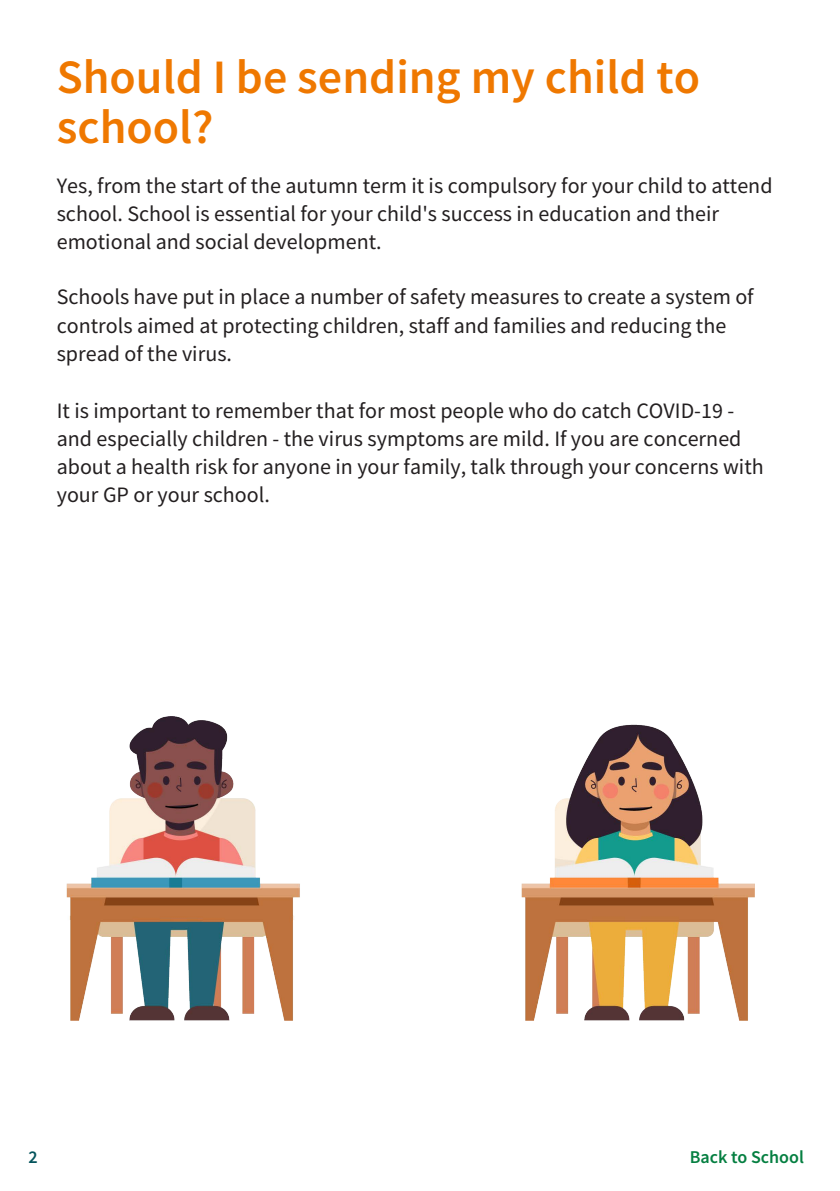
<style>
.page{position:relative;width:840px;height:1191px;background:#fff}
.page>*{position:absolute;margin:0;border:0;box-sizing:border-box;transform-origin:0 0}
.Body{font:600 48px/50px "Source Sans Pro";color:#ef7800}
.Body-2{font:22px/28px "Source Sans Pro";color:#231f20}
.t1{font:600 18px "Source Sans Pro";color:#057f41}
.t2{font:600 18px "Source Sans Pro";color:#04545c}
</style>
<div class="page">
<img style="left:66px;top:716px;width:688px;height:304px">
<p class="Body" style="left:57px;top:53px;width:644px">Should I be sending my child to school?</p>
<p class="Body-2" style="left:57px;top:171px;width:717px">Yes, from the start of the autumn term it is compulsory for your child to attend school. School is essential for your child's success in education and their emotional and social development.</p>
<p class="Body-2" style="left:57px;top:283px;width:698px">Schools have put in place a number of safety measures to create a system of controls aimed at protecting children, staff and families and reducing the spread of the virus.</p>
<p class="Body-2" style="left:57px;top:396px;width:708px">It is important to remember that for most people who do catch COVID-19 - and especially children - the virus symptoms are mild. If you are concerned about a health risk for anyone in your family, talk through your concerns with your GP or your school.</p>
<p class="t2" style="left:28px;top:1145px;width:11px">2</p>
<p class="t1" style="left:689px;top:1145px;width:116px">Back to School</p>
</div>
